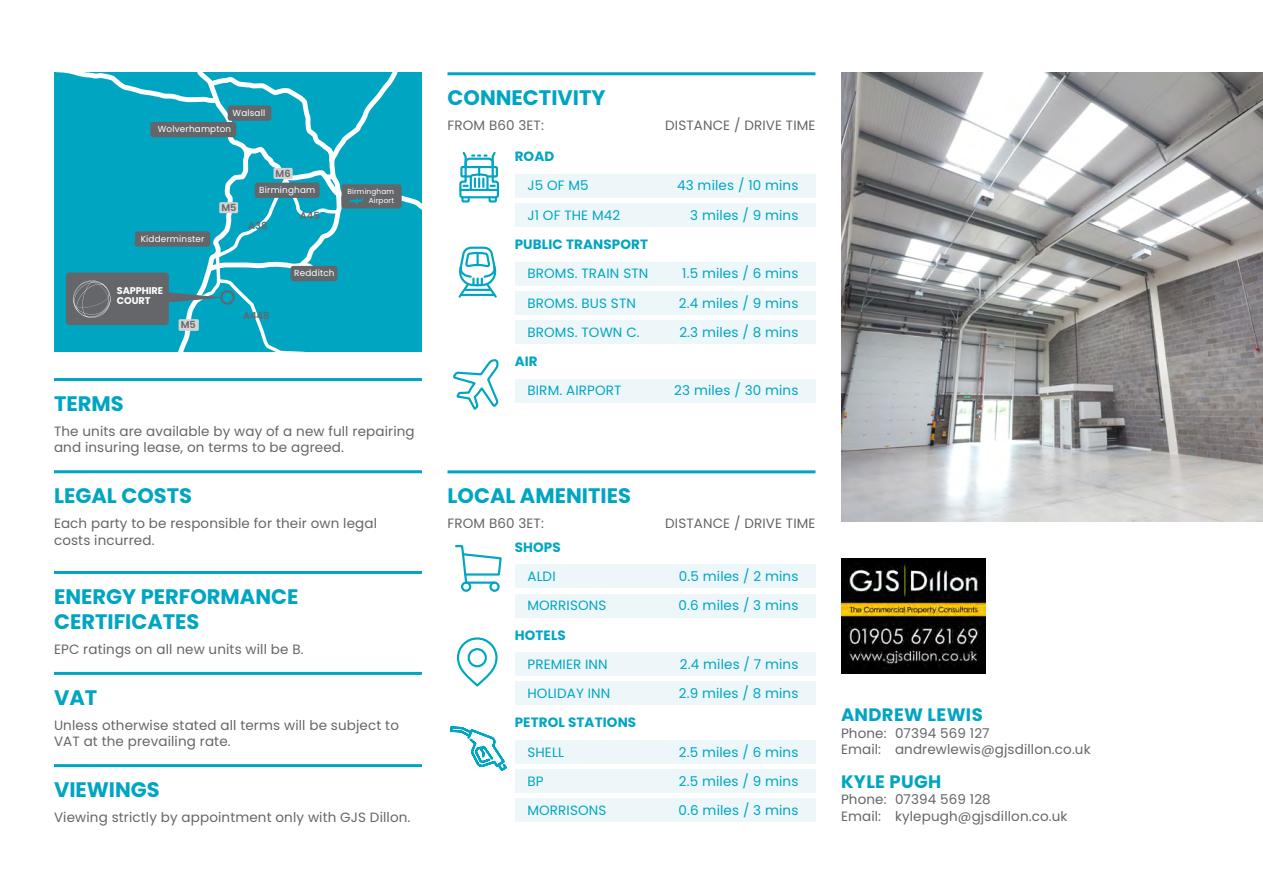
<style>
.page{position:relative;width:1263px;height:893px;background:#fff}
.page>*{position:absolute;margin:0;border:0;box-sizing:border-box;transform-origin:0 0}
.t1{font:700 21px/25.2px "Poppins";color:#00a5c2}
.t2{font:700 18px "Poppins";letter-spacing:.02em;color:#00a5c2}
.t3{font:13.5px/16.5px "Poppins";letter-spacing:.01em;color:#64666a}
.t4{font:13.5px "Poppins";letter-spacing:.01em;color:#00a5c2}
.t5{font:700 13.5px "Poppins";letter-spacing:.01em;color:#00a5c2}
.t6{font:600 9.75px "Poppins";color:#64666a}
.t7{font:700 9.75px/10.2px "Poppins";letter-spacing:-.01em;color:#fff}
.t8{font:8.85px "Poppins";letter-spacing:.02em;color:#fff}
.t9{font:7.35px/9.3px "Poppins";letter-spacing:.02em;color:#fff;text-align:right}
</style>
<div class="page">
<hr style="left:54px;top:378px;width:368px;height:3px;background:#00a5c2">
<hr style="left:54px;top:470px;width:368px;height:3px;background:#00a5c2">
<hr style="left:54px;top:571px;width:368px;height:3px;background:#00a5c2">
<hr style="left:54px;top:672px;width:368px;height:3px;background:#00a5c2">
<hr style="left:54px;top:764px;width:368px;height:3px;background:#00a5c2">
<img style="left:841px;top:72px;width:422px;height:449px">
<svg style="left:458px;top:246px;width:39px;height:52px"></svg>
<hr style="left:465px;top:289px;width:25px;height:2px;background:#00a5c2">
<svg style="left:459px;top:152px;width:40px;height:51px"></svg>
<svg style="left:454px;top:359px;width:45px;height:51px"></svg>
<div style="left:515px;top:174px;width:300px;height:23px;background:#edf7fa"></div>
<div style="left:515px;top:203px;width:300px;height:24px;background:#edf7fa"></div>
<div style="left:515px;top:262px;width:300px;height:23px;background:#edf7fa"></div>
<div style="left:515px;top:291px;width:300px;height:23px;background:#edf7fa"></div>
<div style="left:515px;top:320px;width:300px;height:24px;background:#edf7fa"></div>
<div style="left:515px;top:379px;width:300px;height:23px;background:#edf7fa"></div>
<hr style="left:447px;top:72px;width:368px;height:3px;background:#00a5c2">
<svg style="left:54px;top:72px;width:368px;height:280px;background:#1ba3bb"></svg>
<img style="left:841px;top:558px;width:144px;height:115px">
<div style="left:468px;top:648px;width:19px;height:19px;border:2px solid #00a5c2;border-radius:50%"></div>
<div style="left:457px;top:637px;width:41px;height:50px;border:2px solid #00a5c2;border-radius:19px"></div>
<div style="left:461px;top:581px;width:10px;height:11px;border:2px solid #00a5c2;border-radius:50%"></div>
<div style="left:489px;top:581px;width:11px;height:11px;border:2px solid #00a5c2;border-radius:50%"></div>
<svg style="left:455px;top:545px;width:47px;height:40px"></svg>
<svg style="left:449px;top:726px;width:58px;height:45px"></svg>
<div style="left:515px;top:565px;width:300px;height:23px;background:#edf7fa"></div>
<div style="left:515px;top:594px;width:300px;height:23px;background:#edf7fa"></div>
<div style="left:515px;top:652px;width:300px;height:24px;background:#edf7fa"></div>
<div style="left:515px;top:682px;width:300px;height:23px;background:#edf7fa"></div>
<div style="left:515px;top:740px;width:300px;height:23px;background:#edf7fa"></div>
<div style="left:515px;top:769px;width:300px;height:24px;background:#edf7fa"></div>
<div style="left:515px;top:799px;width:300px;height:23px;background:#edf7fa"></div>
<hr style="left:447px;top:470px;width:368px;height:3px;background:#00a5c2">
<p class="t8" style="left:233px;top:108px;width:34px">Walsall</p>
<p class="t8" style="left:158px;top:124px;width:75px">Wolverhampton</p>
<p class="t8" style="left:141px;top:234px;width:65px">Kidderminster</p>
<p class="t7" style="left:117px;top:286px;width:48px">SAPPHIRE<br>COURT</p>
<p class="t6" style="left:221px;top:202px;width:17px">M5</p>
<p class="t6" style="left:276px;top:168px;width:17px">M6</p>
<p class="t8" style="left:259px;top:185px;width:58px">Birmingham</p>
<p class="t6" style="left:248px;top:220px;width:21px">A38</p>
<p class="t6" style="left:300px;top:209px;width:21px">A45</p>
<p class="t8" style="left:294px;top:268px;width:42px">Redditch</p>
<p class="t6" style="left:181px;top:319px;width:17px">M5</p>
<p class="t6" style="left:243px;top:310px;width:28px">A448</p>
<p class="t9" style="left:347px;top:186px;width:48px">Birmingham<br>Airport</p>
<h1 class="t1" style="left:54px;top:391px;width:71px">TERMS</h1>
<p class="t3" style="left:54px;top:423px;width:362px">The units are available by way of a new full repairing and insuring lease, on terms to be agreed.</p>
<h1 class="t1" style="left:54px;top:483px;width:140px">LEGAL COSTS</h1>
<p class="t3" style="left:54px;top:515px;width:324px">Each party to be responsible for their own legal costs incurred.</p>
<h1 class="t1" style="left:54px;top:584px;width:246px">ENERGY PERFORMANCE<br>CERTIFICATES</h1>
<p class="t3" style="left:54px;top:641px;width:251px">EPC ratings on all new units will be B.</p>
<h1 class="t1" style="left:54px;top:685px;width:45px">VAT</h1>
<p class="t3" style="left:54px;top:717px;width:346px">Unless otherwise stated all terms will be subject to<br>VAT at the prevailing rate.</p>
<h1 class="t1" style="left:54px;top:777px;width:107px">VIEWINGS</h1>
<p class="t3" style="left:54px;top:809px;width:358px">Viewing strictly by appointment only with GJS Dillon.</p>
<h1 class="t1" style="left:447px;top:85px;width:160px">CONNECTIVITY</h1>
<p class="t3" style="left:447px;top:117px;width:98px">FROM B60 3ET:</p>
<p class="t3" style="left:665px;top:117px;width:152px">DISTANCE / DRIVE TIME</p>
<p class="t5" style="left:515px;top:149px;width:41px">ROAD</p>
<p class="t4" style="left:527px;top:178px;width:63px">J5 OF M5</p>
<p class="t4" style="left:677px;top:178px;width:123px">43 miles / 10 mins</p>
<p class="t4" style="left:527px;top:207px;width:94px">J1 OF THE M42</p>
<p class="t4" style="left:690px;top:207px;width:110px">3 miles / 9 mins</p>
<p class="t5" style="left:515px;top:236px;width:135px">PUBLIC TRANSPORT</p>
<p class="t4" style="left:527px;top:266px;width:122px">BROMS. TRAIN STN</p>
<p class="t4" style="left:682px;top:266px;width:118px">1.5 miles / 6 mins</p>
<p class="t4" style="left:527px;top:295px;width:110px">BROMS. BUS STN</p>
<p class="t4" style="left:679px;top:295px;width:121px">2.4 miles / 9 mins</p>
<p class="t4" style="left:527px;top:324px;width:114px">BROMS. TOWN C.</p>
<p class="t4" style="left:679px;top:324px;width:121px">2.3 miles / 8 mins</p>
<p class="t5" style="left:515px;top:353px;width:25px">AIR</p>
<p class="t4" style="left:527px;top:383px;width:96px">BIRM. AIRPORT</p>
<p class="t4" style="left:674px;top:383px;width:126px">23 miles / 30 mins</p>
<h1 class="t1" style="left:447px;top:483px;width:185px">LOCAL AMENITIES</h1>
<p class="t3" style="left:447px;top:515px;width:98px">FROM B60 3ET:</p>
<p class="t3" style="left:665px;top:515px;width:152px">DISTANCE / DRIVE TIME</p>
<p class="t5" style="left:515px;top:539px;width:48px">SHOPS</p>
<p class="t4" style="left:527px;top:568px;width:30px">ALDI</p>
<p class="t4" style="left:679px;top:568px;width:121px">0.5 miles / 2 mins</p>
<p class="t4" style="left:527px;top:598px;width:81px">MORRISONS</p>
<p class="t4" style="left:679px;top:598px;width:121px">0.6 miles / 3 mins</p>
<p class="t5" style="left:515px;top:627px;width:53px">HOTELS</p>
<p class="t4" style="left:527px;top:656px;width:82px">PREMIER INN</p>
<p class="t4" style="left:680px;top:656px;width:120px">2.4 miles / 7 mins</p>
<p class="t4" style="left:527px;top:685px;width:84px">HOLIDAY INN</p>
<p class="t4" style="left:679px;top:685px;width:121px">2.9 miles / 8 mins</p>
<p class="t5" style="left:515px;top:715px;width:123px">PETROL STATIONS</p>
<p class="t4" style="left:527px;top:744px;width:38px">SHELL</p>
<p class="t4" style="left:679px;top:744px;width:121px">2.5 miles / 6 mins</p>
<p class="t4" style="left:527px;top:773px;width:18px">BP</p>
<p class="t4" style="left:679px;top:773px;width:121px">2.5 miles / 9 mins</p>
<p class="t4" style="left:527px;top:802px;width:81px">MORRISONS</p>
<p class="t4" style="left:679px;top:802px;width:121px">0.6 miles / 3 mins</p>
<h2 class="t2" style="left:841px;top:704px;width:143px">ANDREW LEWIS</h2>
<p class="t3" style="left:841px;top:725px;width:251px">Phone: 07394 569 127<br>Email: andrewlewis@gjsdillon.co.uk</p>
<h2 class="t2" style="left:841px;top:771px;width:102px">KYLE PUGH</h2>
<p class="t3" style="left:841px;top:791px;width:228px">Phone: 07394 569 128<br>Email: kylepugh@gjsdillon.co.uk</p>
</div>
